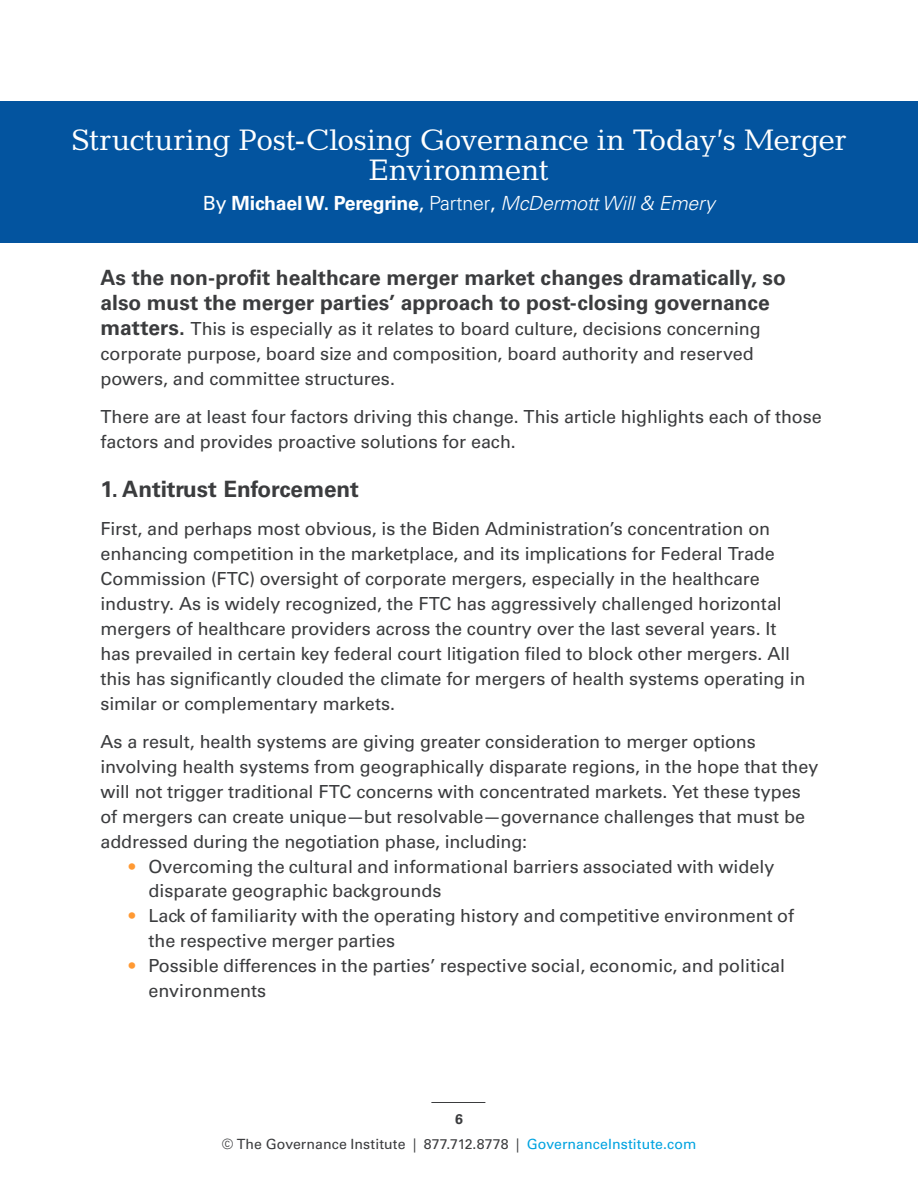
<style>
.page{position:relative;width:918px;height:1188px;background:#fff}
.page>*{position:absolute;margin:0;border:0;box-sizing:border-box;transform-origin:0 0}
.t1{font:30px/30px "Candida Std";letter-spacing:-.01em;color:#fff;text-align:center}
.t2{font:700 22.5px "Univers LT Std";letter-spacing:-.005em;color:#3b3c3e}
.t3{font:700 21px/24.9px "Univers LT Std";color:#3b3c3e}
.t4{font:italic 300 19.5px "Univers LT Std";letter-spacing:-.01em;color:#fff}
.t5{font:18px/24.9px "Univers LT Std";letter-spacing:-.005em;color:#3b3c3e}
.t6{font:14.1px/25.3px "Univers LT Std";letter-spacing:.005em;color:#3b3c3e;text-align:center}
.s1{font-weight:400;font-style:normal}
.s2{font-weight:700;font-style:normal}
.s3{font-style:normal}
.s4{font-weight:700;font-size:21px}
.s5{color:#f93}
.s6{font-weight:700}
.s7{color:#00a3e0}
</style>
<div class="page">
<hr style="left:431px;top:1102px;width:54px;height:1px;background:#3b3c3e">
<div style="left:0;top:101px;width:918px;height:142px;background:#03549f"></div>
<h1 class="t1" style="left:71px;top:125px;width:777px">Structuring Post-Closing Governance in Today’s Merger<br>Environment</h1>
<p class="t4" style="left:203px;top:191px;width:514px"><span class="s1">By</span> <span class="s2">Michael W. Peregrine</span><span class="s1">,</span> <span class="s3">Partner</span><span class="s1">,</span> McDermott Will &amp; Emery</p>
<p class="t3" style="left:100px;top:266px;width:687px">As the non-profit healthcare merger market changes dramatically, so also must the merger parties’ approach to post-closing governance</p>
<p class="t5" style="left:100px;top:316px;width:662px"><span class="s4">matters.</span> This is especially as it relates to board culture, decisions concerning corporate purpose, board size and composition, board authority and reserved powers, and committee structures.</p>
<p class="t5" style="left:101px;top:404px;width:723px">There are at least four factors driving this change. This article highlights each of those factors and provides proactive solutions for each.</p>
<p class="t2" style="left:100px;top:476px;width:260px">1. Antitrust Enforcement</p>
<p class="t5" style="left:100px;top:517px;width:706px">First, and perhaps most obvious, is the Biden Administration’s concentration on enhancing competition in the marketplace, and its implications for Federal Trade Commission (FTC) oversight of corporate mergers, especially in the healthcare industry. As is widely recognized, the FTC has aggressively challenged horizontal mergers of healthcare providers across the country over the last several years. It has prevailed in certain key federal court litigation filed to block other mergers. All this has significantly clouded the climate for mergers of health systems operating in similar or complementary markets.</p>
<p class="t5" style="left:100px;top:729px;width:719px">As a result, health systems are giving greater consideration to merger options involving health systems from geographically disparate regions, in the hope that they will not trigger traditional FTC concerns with concentrated markets. Yet these types of mergers can create unique—but resolvable—governance challenges that must be addressed during the negotiation phase, including:</p>
<p class="t5" style="left:148px;top:854px;width:627px;text-indent:-19px"><span class="s5">•</span> Overcoming the cultural and informational barriers associated with widely disparate geographic backgrounds</p>
<p class="t5" style="left:148px;top:904px;width:647px;text-indent:-19px"><span class="s5">•</span> Lack of familiarity with the operating history and competitive environment of the respective merger parties</p>
<p class="t5" style="left:148px;top:953px;width:638px;text-indent:-19px"><span class="s5">•</span> Possible differences in the parties’ respective social, economic, and political environments</p>
<p class="t6" style="left:222px;top:1107px;width:476px"><span class="s6">6<br></span>© The Governance Institute | 877.712.8778 | <span class="s7">GovernanceInstitute.com</span></p>
</div>
